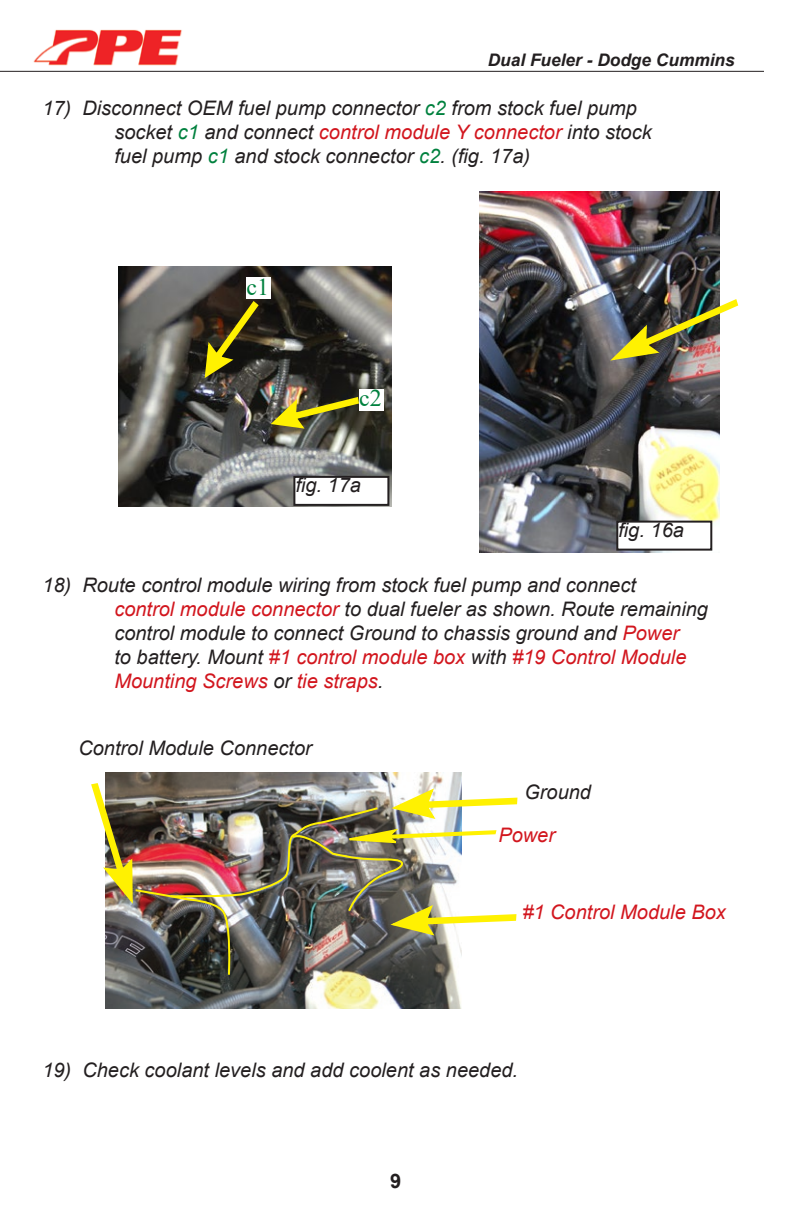
<style>
.page{position:relative;width:792px;height:1224px;background:#fff}
.page>*{position:absolute;margin:0;border:0;box-sizing:border-box;transform-origin:0 0}
.t1{font:24px "Times New Roman";color:#00813e}
.t2{font:italic 20px "Arial";color:#231f20}
.t3{font:italic 20px "Arial";color:#d2161e}
.t4{font:700 20px "Arial";color:#231f20}
.t5{font:italic 700 17.2px "Arial";color:#231f20}
.s1{color:#00813e}
.s2{color:#d2161e}
.s3{color:#231f20}
</style>
<div class="page">
<img style="left:106px;top:773px;width:356px;height:236px">
<hr style="left:0;top:71px;width:764px;height:1px;background:#231f20">
<img style="left:479px;top:192px;width:240px;height:361px">
<img style="left:607px;top:298px;width:132px;height:64px">
<img style="left:118px;top:267px;width:273px;height:240px">
<svg style="left:203px;top:299px;width:57px;height:81px;background:#504817"></svg>
<svg style="left:269px;top:396px;width:91px;height:34px;background:#7c762f"></svg>
<div style="left:246px;top:278px;width:25px;height:21px;background:#fff"></div>
<div style="left:359px;top:389px;width:25px;height:21px;background:#fff"></div>
<div style="left:617px;top:522px;width:94px;height:28px;background:#fff"></div>
<div style="left:616px;top:521px;width:96px;height:30px;border:2px solid #231f20"></div>
<div style="left:294px;top:477px;width:94px;height:28px;background:#fff"></div>
<div style="left:293px;top:476px;width:96px;height:30px;border:2px solid #231f20"></div>
<img style="left:91px;top:782px;width:427px;height:195px">
<img style="left:33px;top:29px;width:149px;height:37px">
<p class="t5" style="left:488px;top:48px;width:249px">Dual Fueler - Dodge Cummins</p>
<p class="t2" style="left:42px;top:95px;width:596px">17) Disconnect OEM fuel pump connector <span class="s1">c2</span> from stock fuel pump</p>
<p class="t2" style="left:114px;top:119px;width:539px">socket <span class="s1">c1</span> and connect <span class="s2">control module Y connector</span> into stock</p>
<p class="t2" style="left:114px;top:143px;width:417px">fuel pump <span class="s1">c1</span> and stock connector <span class="s1">c2</span>. (fig. 17a)</p>
<p class="t1" style="left:246px;top:270px;width:24px">c1</p>
<p class="t1" style="left:359px;top:381px;width:24px">c2</p>
<p class="t2" style="left:295px;top:472px;width:67px">fig. 17a</p>
<p class="t2" style="left:618px;top:517px;width:67px">fig. 16a</p>
<p class="t2" style="left:42px;top:572px;width:595px">18) Route control module wiring from stock fuel pump and connect</p>
<p class="t2" style="left:114px;top:596px;width:595px"><span class="s2">control module connector</span> to dual fueler as shown. Route remaining</p>
<p class="t2" style="left:114px;top:620px;width:566px">control module to connect Ground to chassis ground and <span class="s2">Power</span></p>
<p class="t3" style="left:114px;top:644px;width:574px"><span class="s3">to battery. Mount</span> #1 control module box <span class="s3">with</span> #19 Control Module</p>
<p class="t3" style="left:114px;top:668px;width:270px">Mounting Screws <span class="s3">or</span> tie straps<span class="s3">.</span></p>
<p class="t2" style="left:78px;top:735px;width:235px">Control Module Connector</p>
<p class="t2" style="left:524px;top:779px;width:68px">Ground</p>
<p class="t3" style="left:498px;top:822px;width:58px">Power</p>
<p class="t3" style="left:522px;top:899px;width:205px">#1 Control Module Box</p>
<p class="t2" style="left:42px;top:1057px;width:477px">19) Check coolant levels and add coolent as needed.</p>
<p class="t4" style="left:390px;top:1167px;width:13px">9</p>
</div>
